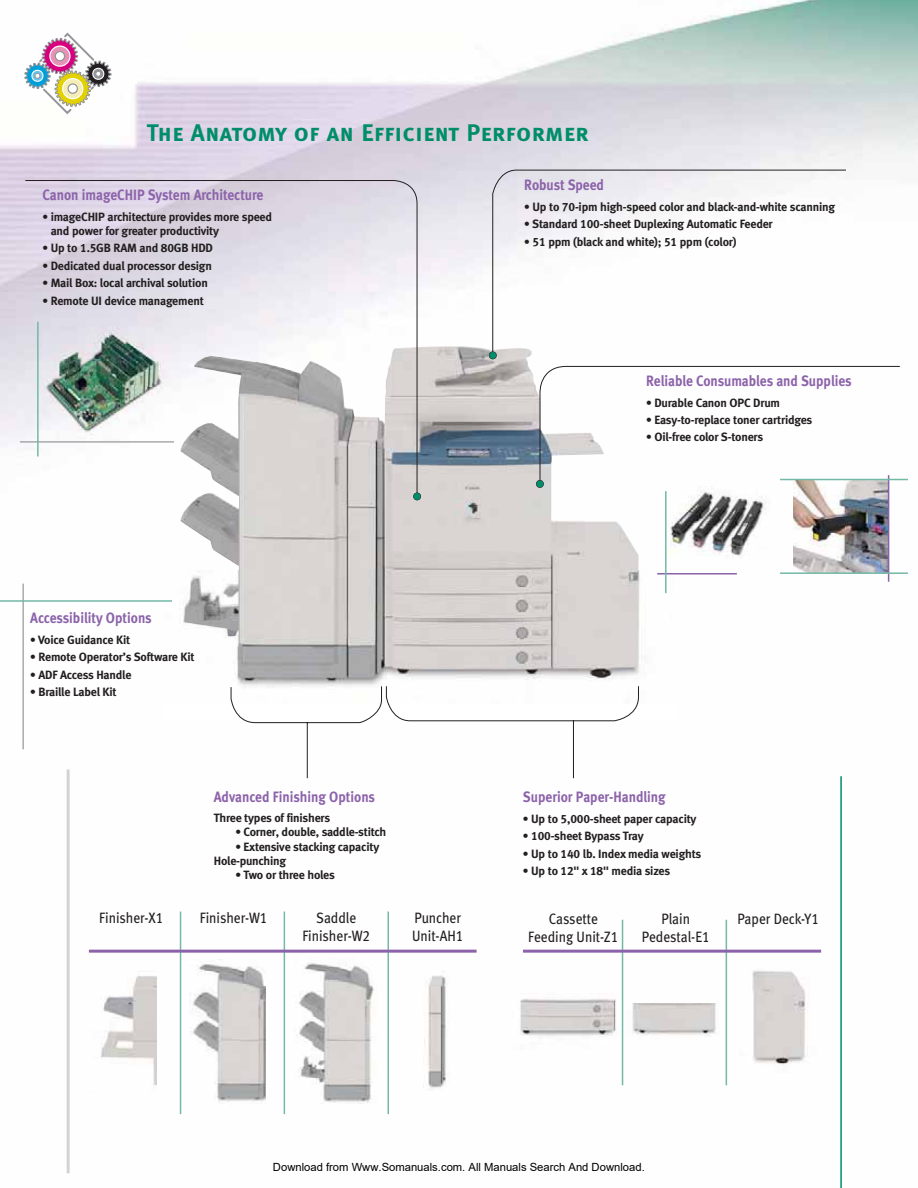
<style>
.page{position:relative;width:918px;height:1188px;background:#fff}
.page>*{position:absolute;margin:0;border:0;box-sizing:border-box;transform-origin:0 0}
.t1{font:24px "Meta Bold Caps";letter-spacing:.02em;color:#008d6a}
.t2{font:15px "Meta Bold LF";color:#8c63aa;scale:.9 1}
.t3{font:15px/18px "Meta Book LF";color:#231f20;text-align:center;scale:.9 1}
.t4{font:12px/13.5px "Meta Bold LF";letter-spacing:-.02em;color:#231f20}
.t5{font:11.25px "Arial";color:#000}
</style>
<div class="page">
<img style="left:179px;top:570px;width:488px;height:131px">
<img style="left:180px;top:356px;width:459px;height:323px">
<img style="left:100px;top:971px;width:57px;height:120px">
<img style="left:189px;top:960px;width:77px;height:145px">
<img style="left:424px;top:970px;width:26px;height:121px">
<img style="left:519px;top:993px;width:98px;height:57px">
<img style="left:632px;top:1003px;width:87px;height:34px">
<img style="left:739px;top:968px;width:71px;height:105px">
<img style="left:667px;top:487px;width:104px;height:72px">
<img style="left:793px;top:483px;width:95px;height:89px">
<svg style="left:25px;top:180px;width:392px;height:316px"></svg>
<hr style="left:67px;top:770px;width:3px;height:403px;background:#d1d3d4">
<hr style="left:180px;top:912px;width:1px;height:202px;background:#72b9a7">
<hr style="left:284px;top:912px;width:1px;height:202px;background:#72b9a7">
<hr style="left:387px;top:912px;width:2px;height:202px;background:#72b9a7">
<hr style="left:89px;top:950px;width:388px;height:3px;background:#8c63aa">
<hr style="left:622px;top:920px;width:1px;height:165px;background:#72b9a7">
<hr style="left:726px;top:920px;width:1px;height:165px;background:#72b9a7">
<hr style="left:523px;top:950px;width:298px;height:3px;background:#8c63aa">
<hr style="left:22px;top:584px;width:2px;height:165px;background:#a7a9ac">
<hr style="left:0;top:600px;width:172px;height:2px;background:#72b9a7">
<hr style="left:20px;top:441px;width:154px;height:2px;background:#a7a9ac">
<hr style="left:37px;top:322px;width:2px;height:135px;background:#72b9a7">
<svg style="left:492px;top:170px;width:354px;height:183px"></svg>
<div style="left:489px;top:352px;width:8px;height:7px;background:#008d6a;border-radius:50%"></div>
<div style="left:489px;top:351px;width:8px;height:8px;border:1px solid #231f20;border-radius:50%"></div>
<svg style="left:539px;top:366px;width:361px;height:117px"></svg>
<hr style="left:888px;top:475px;width:1px;height:107px;background:#8c63aa">
<hr style="left:780px;top:572px;width:128px;height:2px;background:#72b9a7">
<hr style="left:780px;top:479px;width:128px;height:1px;background:#72b9a7">
<hr style="left:840px;top:776px;width:2px;height:412px;background:#008d6a">
<svg style="left:24px;top:32px;width:88px;height:84px"></svg>
<hr style="left:657px;top:573px;width:80px;height:2px;background:#8c63aa">
<hr style="left:665px;top:491px;width:2px;height:102px;background:#72b9a7">
<img style="left:295px;top:958px;width:82px;height:145px">
<div style="left:536px;top:480px;width:8px;height:8px;background:#008d6a;border-radius:50%"></div>
<div style="left:536px;top:480px;width:8px;height:8px;border:1px solid #231f20;border-radius:50%"></div>
<div style="left:413px;top:493px;width:8px;height:7px;background:#008d6a;border-radius:50%"></div>
<div style="left:413px;top:492px;width:8px;height:8px;border:1px solid #231f20;border-radius:50%"></div>
<svg style="left:231px;top:686px;width:408px;height:93px"></svg>
<h1 class="t1" style="left:147px;top:119px;width:443px">The Anatomy of an Efficient Performer</h1>
<p class="t2" style="left:42px;top:190px;width:247px">Canon imageCHIP System Architecture</p>
<p class="t4" style="left:51px;top:212px;width:223px;text-indent:-8px">• imageCHIP architecture provides more speed and power for greater productivity</p>
<p class="t4" style="left:42px;top:243px;width:172px">• Up to 1.5GB RAM and 80GB HDD</p>
<p class="t4" style="left:42px;top:260px;width:171px">• Dedicated dual processor design</p>
<p class="t4" style="left:42px;top:277px;width:167px">• Mail Box: local archival solution</p>
<p class="t4" style="left:42px;top:295px;width:163px">• Remote UI device management</p>
<p class="t2" style="left:30px;top:612px;width:137px">Accessibility Options</p>
<p class="t4" style="left:30px;top:634px;width:102px">• Voice Guidance Kit</p>
<p class="t4" style="left:30px;top:652px;width:166px">• Remote Operator’s Software Kit</p>
<p class="t4" style="left:30px;top:669px;width:103px">• ADF Access Handle</p>
<p class="t4" style="left:30px;top:687px;width:88px">• Braille Label Kit</p>
<p class="t2" style="left:214px;top:791px;width:181px">Advanced Finishing Options</p>
<p class="t4" style="left:214px;top:812px;width:118px">Three types of finishers</p>
<p class="t4" style="left:235px;top:826px;width:152px">• Corner, double, saddle-stitch</p>
<p class="t4" style="left:214px;top:840px;width:167px;line-height:14.4px;text-indent:22px">• Extensive stacking capacity<br>Hole-punching</p>
<p class="t4" style="left:235px;top:869px;width:101px">• Two or three holes</p>
<p class="t2" style="left:524px;top:179px;width:90px">Robust Speed</p>
<p class="t4" style="left:524px;top:201px;width:312px">• Up to 70-ipm high-speed color and black-and-white scanning</p>
<p class="t4" style="left:524px;top:218px;width:250px">• Standard 100-sheet Duplexing Automatic Feeder</p>
<p class="t4" style="left:524px;top:236px;width:214px">• 51 ppm (black and white); 51 ppm (color)</p>
<p class="t2" style="left:646px;top:375px;width:230px">Reliable Consumables and Supplies</p>
<p class="t4" style="left:646px;top:397px;width:135px">• Durable Canon OPC Drum</p>
<p class="t4" style="left:646px;top:414px;width:168px">• Easy-to-replace toner cartridges</p>
<p class="t4" style="left:646px;top:432px;width:119px">• Oil-free color S-toners</p>
<p class="t2" style="left:523px;top:791px;width:160px">Superior Paper-Handling</p>
<p class="t4" style="left:523px;top:813px;width:175px">• Up to 5,000-sheet paper capacity</p>
<p class="t4" style="left:523px;top:830px;width:122px">• 100-sheet Bypass Tray</p>
<p class="t4" style="left:523px;top:848px;width:180px">• Up to 140 lb. Index media weights</p>
<p class="t4" style="left:523px;top:865px;width:149px">• Up to 12" x 18" media sizes</p>
<p class="t3" style="left:99px;top:910px;width:73px">Finisher-X1</p>
<p class="t3" style="left:200px;top:910px;width:77px">Finisher-W1</p>
<p class="t3" style="left:302px;top:910px;width:77px">Saddle<br>Finisher-W2</p>
<p class="t3" style="left:412px;top:910px;width:58px;text-align:left">Puncher<br>Unit-AH1</p>
<p class="t3" style="left:528px;top:911px;width:102px">Cassette<br>Feeding Unit-Z1</p>
<p class="t3" style="left:642px;top:911px;width:77px">Plain<br>Pedestal-E1</p>
<p class="t3" style="left:737px;top:911px;width:92px">Paper Deck-Y1</p>
<p class="t5" style="left:273px;top:1160px;width:373px">Download from Www.Somanuals.com. All Manuals Search And Download.</p>
</div>
